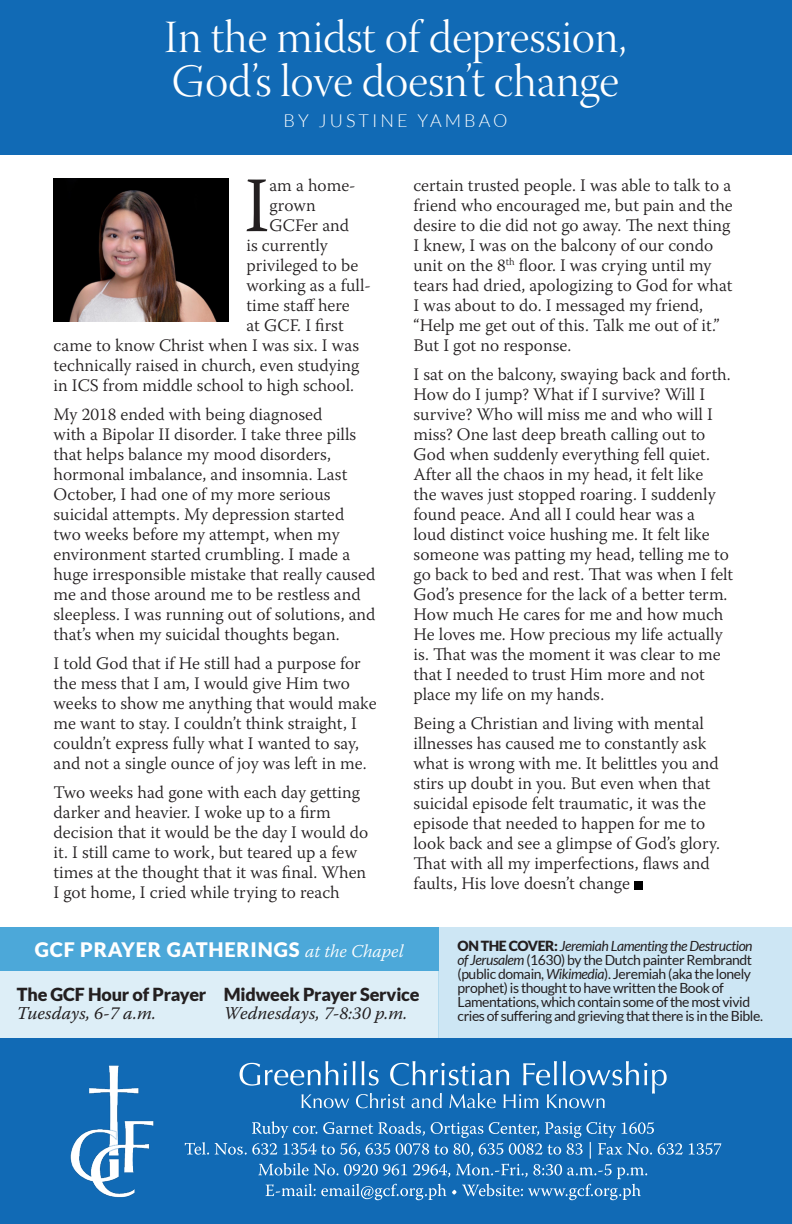
<style>
.page{position:relative;width:792px;height:1224px;background:#fff}
.page>*{position:absolute;margin:0;border:0;box-sizing:border-box;transform-origin:0 0}
.t1{font:300 78.2px "Warnock Pro";color:#231f20}
.t2{font:46px "Warnock Pro Light Disp";color:#fff}
.t3{font:900 20px "Lato";letter-spacing:.04em;color:#fff}
.t4{font:900 18px "Lato";letter-spacing:-.01em;color:#231f20}
.t5{font:italic 18px "Warnock Pro";color:#231f20}
.t6{font:300 18px "Lato";letter-spacing:.17em;color:#fff}
.t7{font:300 17.6px/20px "Warnock Pro";color:#231f20}
.t8{font:14px/14px "Lato";letter-spacing:-.03em;color:#231f20}
.s1{font-family:"Warnock Pro";font-weight:300;font-style:italic;font-size:18px}
.s2{font-weight:900}
.s3{font-style:italic}
</style>
<div class="page">
<div style="left:0;top:1038px;width:792px;height:186px;background:#116ab5"></div>
<img style="left:70px;top:1065px;width:84px;height:133px">
<svg style="left:240px;top:1061px;width:427px;height:47px"></svg>
<svg style="left:185px;top:1121px;width:536px;height:79px"></svg>
<div style="left:439px;top:927px;width:353px;height:111px;background:#cde6f4"></div>
<div style="left:0;top:971px;width:439px;height:67px;background:#ddeef7"></div>
<div style="left:0;top:927px;width:439px;height:44px;background:#4ca8d9"></div>
<div style="left:0;top:0;width:792px;height:154px;background:#116ab5"></div>
<div style="left:634px;top:881px;width:8px;height:8px;background:#000"></div>
<img style="left:54px;top:178px;width:175px;height:144px">
<p class="t2" style="left:164px;top:12px;width:464px">In the midst of depression,</p>
<p class="t2" style="left:172px;top:56px;width:448px">God’s love doesn’t change</p>
<p class="t6" style="left:284px;top:111px;width:225px">BY JUSTINE YAMBAO</p>
<p class="t1" style="left:244px;top:158px;width:27px">I</p>
<p class="t7" style="left:269px;top:175px;width:88px">am a home-</p>
<p class="t7" style="left:269px;top:195px;width:48px">grown</p>
<p class="t7" style="left:269px;top:215px;width:81px">GCFer and</p>
<p class="t7" style="left:247px;top:235px;width:83px">is currently</p>
<p class="t7" style="left:247px;top:255px;width:113px">privileged to be</p>
<p class="t7" style="left:247px;top:275px;width:126px">working as a full-</p>
<p class="t7" style="left:247px;top:295px;width:105px">time staff here</p>
<p class="t7" style="left:247px;top:315px;width:99px">at GCF. I first</p>
<p class="t7" style="left:54px;top:335px;width:307px">came to know Christ when I was six. I was</p>
<p class="t7" style="left:54px;top:355px;width:307px">technically raised in church, even studying</p>
<p class="t7" style="left:54px;top:375px;width:302px">in ICS from middle school to high school.</p>
<p class="t7" style="left:54px;top:404px;width:324px">My 2018 ended with being diagnosed<br>with a Bipolar II disorder. I take three pills that helps balance my mood disorders, hormonal imbalance, and insomnia. Last October, I had one of my more serious suicidal attempts. My depression started two weeks before my attempt, when my environment started crumbling. I made a huge irresponsible mistake that really caused me and those around me to be restless and sleepless. I was running out of solutions, and that’s when my suicidal thoughts began.</p>
<p class="t7" style="left:54px;top:653px;width:324px">I told God that if He still had a purpose for the mess that I am, I would give Him two weeks to show me anything that would make me want to stay. I couldn’t think straight, I couldn’t express fully what I wanted to say, and not a single ounce of joy was left in me.</p>
<p class="t7" style="left:54px;top:782px;width:316px">Two weeks had gone with each day getting darker and heavier. I woke up to a firm decision that it would be the day I would do it. I still came to work, but teared up a few times at the thought that it was final. When I got home, I cried while trying to reach</p>
<p class="t7" style="left:414px;top:175px;width:321px">certain trusted people. I was able to talk to a friend who encouraged me, but pain and the desire to die did not go away. The next thing I knew, I was on the balcony of our condo unit on the 8<sup>th</sup> floor. I was crying until my tears had dried, apologizing to God for what I was about to do. I messaged my friend, “Help me get out of this. Talk me out of it.” But I got no response.</p>
<p class="t7" style="left:414px;top:364px;width:321px">I sat on the balcony, swaying back and forth.<br>How do I jump? What if I survive? Will I survive? Who will miss me and who will I miss? One last deep breath calling out to God when suddenly everything fell quiet.<br>After all the chaos in my head, it felt like<br>the waves just stopped roaring. I suddenly found peace. And all I could hear was a<br>loud distinct voice hushing me. It felt like someone was patting my head, telling me to go back to bed and rest. That was when I felt God’s presence for the lack of a better term.<br>How much He cares for me and how much He loves me. How precious my life actually is. That was the moment it was clear to me that I needed to trust Him more and not place my life on my hands.</p>
<p class="t7" style="left:414px;top:713px;width:308px">Being a Christian and living with mental illnesses has caused me to constantly ask what is wrong with me. It belittles you and stirs up doubt in you. But even when that suicidal episode felt traumatic, it was the episode that needed to happen for me to look back and see a glimpse of God’s glory.<br>That with all my imperfections, flaws and faults, His love doesn’t change</p>
<p class="t3" style="left:35px;top:938px;width:370px">GCF PRAYER GATHERINGS <span class="s1">at the Chapel</span></p>
<p class="t4" style="left:17px;top:984px;width:191px">The GCF Hour of Prayer</p>
<p class="t5" style="left:17px;top:1002px;width:141px">Tuesdays, 6-7 a.m.</p>
<p class="t4" style="left:224px;top:984px;width:197px">Midweek Prayer Service</p>
<p class="t5" style="left:224px;top:1002px;width:185px">Wednesdays, 7-8:30 p.m.</p>
<p class="t8" style="left:458px;top:939px;width:307px"><span class="s2">ON THE COVER:</span> <span class="s3">Jeremiah Lamenting the Destruction of Jerusalem</span> (1630) by the Dutch painter Rembrandt (public domain, <span class="s3">Wikimedia</span>). Jeremiah (aka the lonely prophet) is thought to have written the Book of Lamentations, which contain some of the most vivid cries of suffering and grieving that there is in the Bible.</p>
</div>
